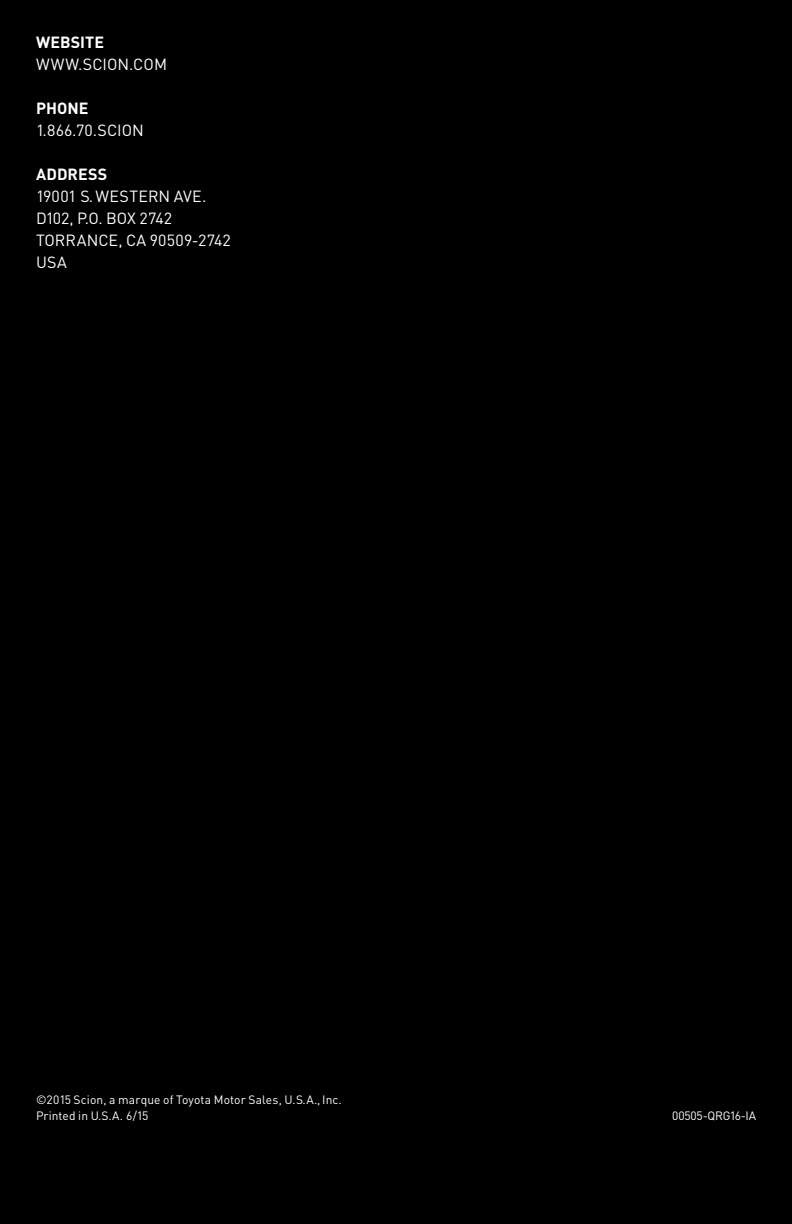
<style>
.page{position:relative;width:792px;height:1224px;background:#000}
.page>*{position:absolute;margin:0;border:0;box-sizing:border-box;transform-origin:0 0}
.t1{font:16px/22px "DIN";letter-spacing:.005em;color:#fff}
.t2{font:700 16px "DIN";letter-spacing:.005em;color:#fff}
.t3{font:12px/16px "DIN";letter-spacing:.01em;color:#fff}
.t4{font:12px "DIN";letter-spacing:-.02em;color:#fff}
</style>
<div class="page">
<p class="t2" style="left:36px;top:32px;width:70px">WEBSITE</p>
<p class="t1" style="left:36px;top:53px;width:133px">WWW.SCION.COM</p>
<p class="t2" style="left:36px;top:98px;width:54px">PHONE</p>
<p class="t1" style="left:36px;top:119px;width:109px">1.866.70.SCION</p>
<p class="t2" style="left:36px;top:164px;width:73px">ADDRESS</p>
<p class="t1" style="left:36px;top:185px;width:196px">19001 S. WESTERN AVE.<br>D102, P.O. BOX 2742<br>TORRANCE, CA 90509-2742<br>USA</p>
<p class="t3" style="left:36px;top:1091px;width:307px">©2015 Scion, a marque of Toyota Motor Sales, U.S.A., Inc.<br>Printed in U.S.A. 6/15</p>
<p class="t4" style="left:672px;top:1108px;width:85px">00505-QRG16-IA</p>
</div>
